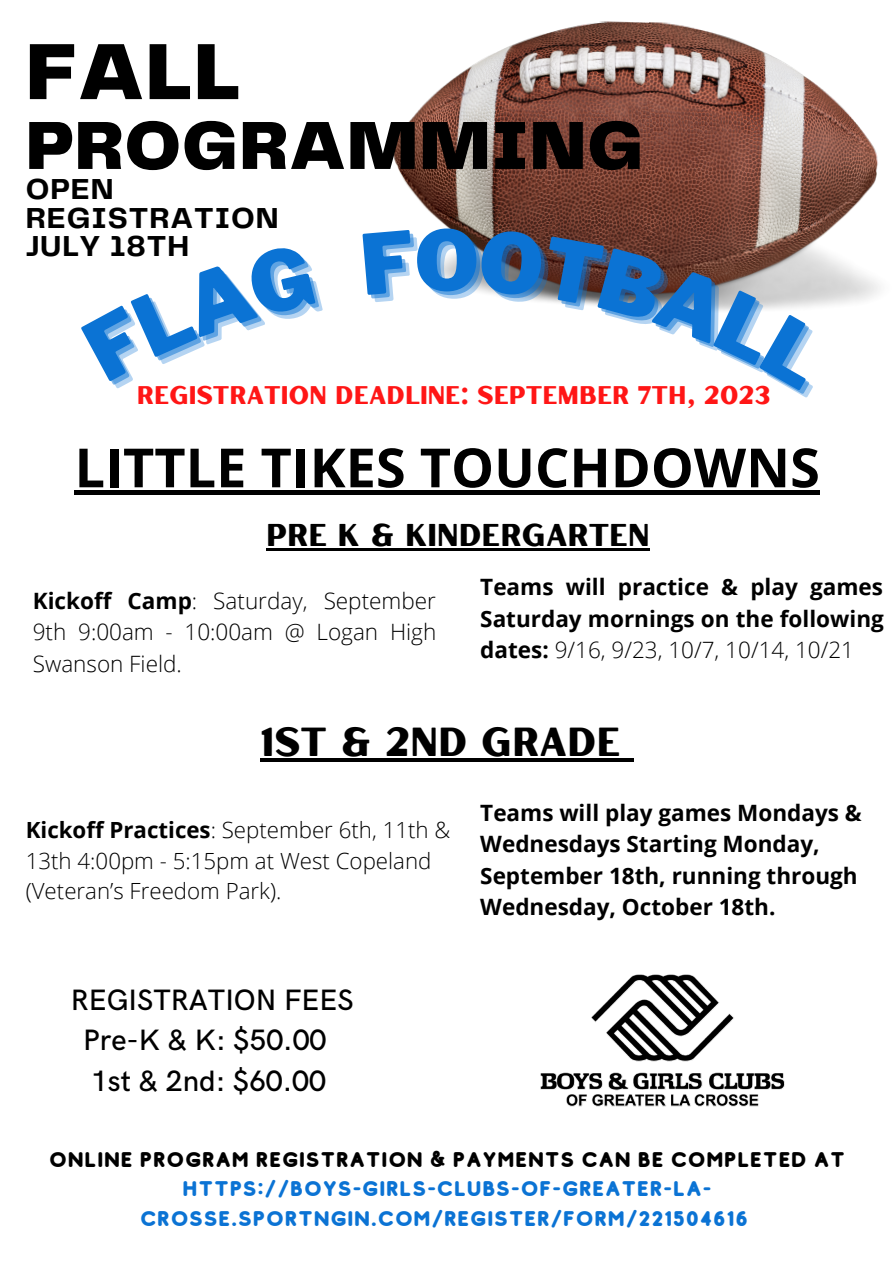
<style>
.page{position:relative;width:894px;height:1264px;background:#fff}
.page>*{position:absolute;margin:0;border:0;box-sizing:border-box;transform-origin:0 0}
.t1{font:900 82.5px "Telegraf";color:#000}
.t2{font:900 82.5px "Libre Franklin";color:#0b73d4}
.t3{font:900 70.5px "Telegraf";letter-spacing:.015em;color:#000}
.t4{font:700 54px "Open Sans";color:#000}
.t5{font:40.5px "Hertical Sans Smooth";color:#000}
.t6{font:31.5px "Hertical Sans Smooth";color:#000}
.t7{font:700 30px/28.2px "Telegraf";letter-spacing:.03em;color:#000}
.t8{font:500 29.55px "HK Grotesk";color:#000}
.t9{font:25.5px "Hertical Sans Smooth";color:#ff1616}
.t10{font:700 22.5px/31.5px "Open Sans";color:#000;text-align:justify}
.t11{font:300 22.5px/31.5px "Open Sans";color:#000;text-align:justify}
.t12{font:300 22.35px/30.5px "Open Sans";color:#000}
.t13{font:21px/29.2px "Studly";color:#0b73d4;text-align:center}
.t14{font:21px "Studly";color:#000}
.s1{font-weight:700}
.s2{font-weight:300}
</style>
<div class="page">
<img style="left:393px;top:21px;width:487px;height:283px">
<img style="left:540px;top:974px;width:245px;height:133px">
<hr style="left:266px;top:548px;width:383px;height:3px;background:#000">
<div style="left:74px;top:490px;width:745px;height:5px;background:#000"></div>
<hr style="left:260px;top:758px;width:360px;height:3px;background:#000">
<svg style="left:620px;top:758px;width:13px;height:3px"></svg>
<svg style="left:393px;top:229px;width:21px;height:66px"></svg>
<svg style="left:479px;top:228px;width:358px;height:83px;background:#8f756d"></svg>
<p class="t1" style="left:26px;top:36px;width:216px">FALL</p>
<p class="t3" style="left:26px;top:115px;width:619px">PROGRAMMING</p>
<p class="t7" style="left:26px;top:177px;width:254px">OPEN<br>REGISTRATION<br>JULY 18TH</p>
<p class="t2" style="left:414px;top:211px;width:66px">O</p>
<p class="t9" style="left:137px;top:377px;width:635px">REGISTRATION DEADLINE: SEPTEMBER 7TH, 2023</p>
<p class="t4" style="left:74px;top:429px;width:746px">LITTLE TIKES TOUCHDOWNS</p>
<p class="t6" style="left:266px;top:513px;width:385px">PRE K &amp; KINDERGARTEN</p>
<p class="t11" style="left:33px;top:584px;width:405px"><span class="s1">Kickoff Camp</span>: Saturday, September 9th 9:00am - 10:00am @ Logan High Swanson Field.</p>
<p class="t10" style="left:480px;top:570px;width:405px">Teams will practice &amp; play games Saturday mornings on the following dates: <span class="s2">9/16, 9/23, 10/7, 10/14, 10/21</span></p>
<p class="t5" style="left:260px;top:714px;width:361px">1ST &amp; 2ND gRADE</p>
<p class="t12" style="left:26px;top:814px;width:426px"><span class="s1">Kickoff Practices</span>: September 6th, 11th &amp;<br>13th 4:00pm - 5:15pm at West Copeland (Veteran’s Freedom Park).</p>
<p class="t8" style="left:71px;top:983px;width:284px">REGISTRATION FEES</p>
<p class="t8" style="left:83px;top:1023px;width:245px">Pre-K &amp; K: $50.00</p>
<p class="t8" style="left:91px;top:1064px;width:236px">1st &amp; 2nd: $60.00</p>
<p class="t10" style="left:480px;top:796px;width:383px;text-align:left">Teams will play games Mondays &amp;<br>Wednesdays Starting Monday,<br>September 18th, running through<br>Wednesday, October 18th.</p>
<p class="t14" style="left:49px;top:1148px;width:798px">ONLINE PROGRAM REGISTRATION &amp; PAYMENTS CAN BE COMPLETED AT</p>
<p class="t13" style="left:140px;top:1174px;width:609px">HTTPS://BOYS-GIRLS-CLUBS-OF-GREATER-LA-<br>CROSSE.SPORTNGIN.COM/REGISTER/FORM/221504616</p>
</div>
